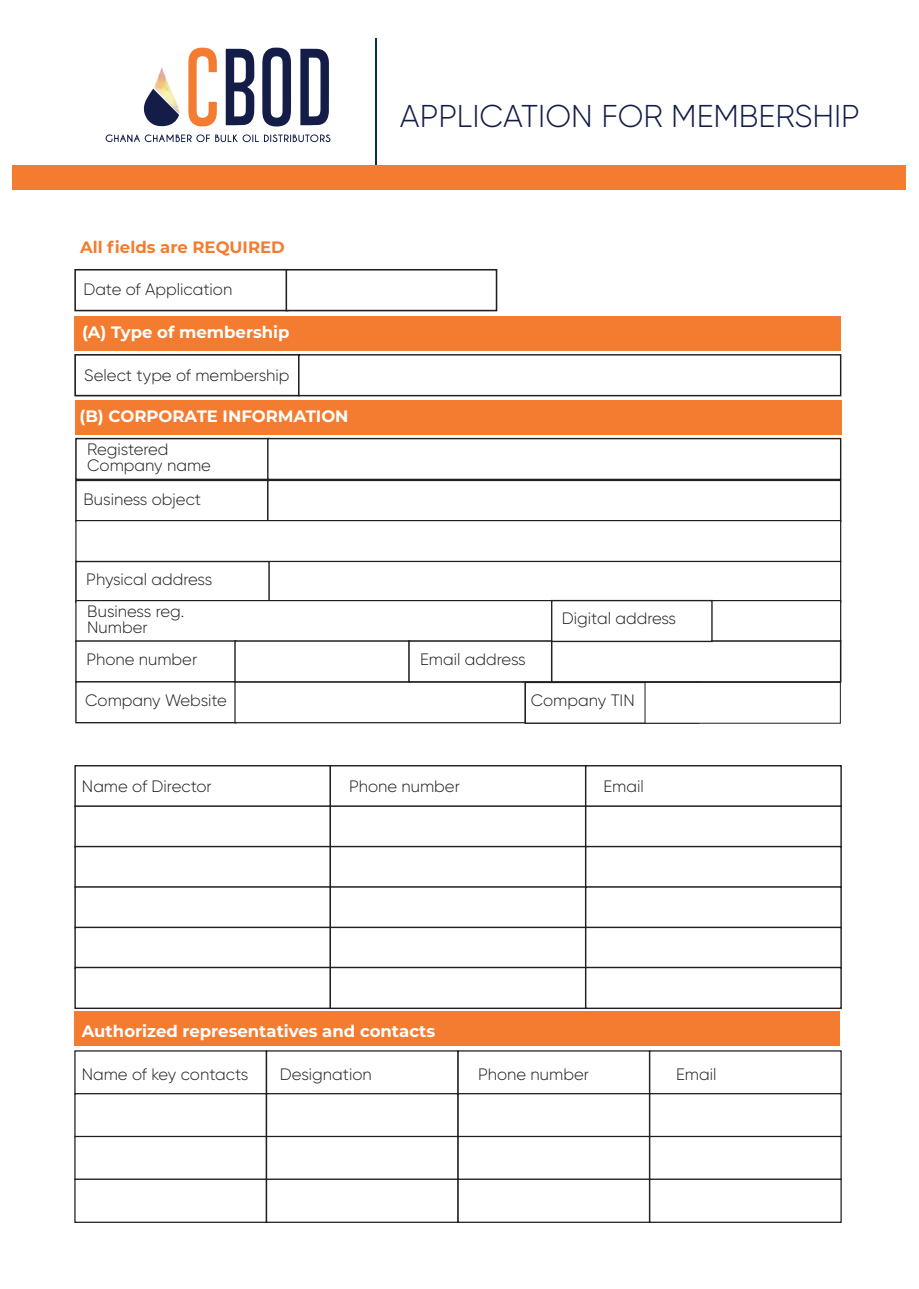
<style>
.page{position:relative;width:919px;height:1289px;background:#fff}
.page>*{position:absolute;margin:0;border:0;box-sizing:border-box;transform-origin:0 0}
.t1{font:300 31.5px "Gilroy";color:#131d47}
.t2{font:300 16.5px/16.5px "Gilroy";color:#231f20}
.t3{font:700 16.5px "Montserrat";color:#fff}
.t4{font:700 16.5px "Montserrat";color:#f47c31}
</style>
<div class="page">
<hr style="left:375px;top:38px;width:2px;height:132px;background:#003646">
<svg style="left:300px;top:49px;width:29px;height:76px"></svg>
<svg style="left:262px;top:48px;width:29px;height:79px"></svg>
<svg style="left:188px;top:47px;width:29px;height:80px"></svg>
<svg style="left:143px;top:89px;width:36px;height:37px"></svg>
<svg style="left:226px;top:49px;width:28px;height:76px"></svg>
<svg style="left:105px;top:134px;width:226px;height:9px"></svg>
<img style="left:154px;top:67px;width:26px;height:47px">
<div style="left:13px;top:165px;width:893px;height:25px;background:#f47c31"></div>
<div style="left:74px;top:1011px;width:766px;height:34px;background:#f47c31"></div>
<div style="left:75px;top:401px;width:766px;height:34px;background:#f47c31"></div>
<div style="left:74px;top:316px;width:766px;height:34px;background:#f47c31"></div>
<div style="left:74px;top:269px;width:214px;height:42px;background:#fff;border:2px solid #231f20"></div>
<div style="left:74px;top:354px;width:225px;height:42px;background:#fff;border:2px solid #231f20"></div>
<div style="left:75px;top:438px;width:195px;height:42px;background:#fff;border:2px solid #231f20"></div>
<div style="left:285px;top:269px;width:212px;height:42px;background:#fff;border:2px solid #231f20"></div>
<div style="left:298px;top:354px;width:543px;height:42px;background:#fff;border:1px solid #231f20"></div>
<div style="left:267px;top:438px;width:574px;height:42px;background:#fff;border:1px solid #231f20"></div>
<div style="left:75px;top:600px;width:766px;height:42px;background:#fff;border:1px solid #231f20"></div>
<div style="left:75px;top:479px;width:193px;height:43px;background:#fff;border:1px solid #231f20"></div>
<div style="left:267px;top:479px;width:574px;height:43px;background:#fff;border:1px solid #231f20"></div>
<div style="left:75px;top:520px;width:766px;height:42px;background:#fff;border:1px solid #231f20"></div>
<div style="left:74px;top:765px;width:257px;height:42px;background:#fff;border:1px solid #231f20"></div>
<div style="left:329px;top:765px;width:257px;height:42px;background:#fff;border:1px solid #231f20"></div>
<div style="left:585px;top:765px;width:256px;height:42px;background:#fff;border:1px solid #231f20"></div>
<div style="left:74px;top:805px;width:257px;height:42px;background:#fff;border:1px solid #231f20"></div>
<div style="left:329px;top:805px;width:257px;height:42px;background:#fff;border:1px solid #231f20"></div>
<div style="left:585px;top:805px;width:256px;height:42px;background:#fff;border:1px solid #231f20"></div>
<div style="left:74px;top:845px;width:257px;height:43px;background:#fff;border:1px solid #231f20"></div>
<div style="left:329px;top:845px;width:257px;height:43px;background:#fff;border:1px solid #231f20"></div>
<div style="left:585px;top:845px;width:256px;height:43px;background:#fff;border:1px solid #231f20"></div>
<div style="left:74px;top:886px;width:257px;height:42px;background:#fff;border:1px solid #231f20"></div>
<div style="left:329px;top:886px;width:257px;height:42px;background:#fff;border:1px solid #231f20"></div>
<div style="left:585px;top:886px;width:256px;height:42px;background:#fff;border:1px solid #231f20"></div>
<div style="left:74px;top:926px;width:257px;height:42px;background:#fff;border:1px solid #231f20"></div>
<div style="left:329px;top:926px;width:257px;height:42px;background:#fff;border:1px solid #231f20"></div>
<div style="left:585px;top:926px;width:256px;height:42px;background:#fff;border:1px solid #231f20"></div>
<div style="left:74px;top:966px;width:257px;height:43px;background:#fff;border:1px solid #231f20"></div>
<div style="left:329px;top:966px;width:257px;height:43px;background:#fff;border:1px solid #231f20"></div>
<div style="left:585px;top:966px;width:256px;height:43px;background:#fff;border:1px solid #231f20"></div>
<div style="left:74px;top:1093px;width:193px;height:44px;background:#fff;border:1px solid #231f20"></div>
<div style="left:266px;top:1093px;width:192px;height:44px;background:#fff;border:1px solid #231f20"></div>
<div style="left:457px;top:1093px;width:193px;height:44px;background:#fff;border:1px solid #231f20"></div>
<div style="left:649px;top:1093px;width:192px;height:44px;background:#fff;border:1px solid #231f20"></div>
<div style="left:74px;top:1135px;width:193px;height:45px;background:#fff;border:1px solid #231f20"></div>
<div style="left:266px;top:1135px;width:192px;height:45px;background:#fff;border:1px solid #231f20"></div>
<div style="left:457px;top:1135px;width:193px;height:45px;background:#fff;border:1px solid #231f20"></div>
<div style="left:649px;top:1135px;width:192px;height:45px;background:#fff;border:1px solid #231f20"></div>
<div style="left:74px;top:1178px;width:193px;height:44px;background:#fff;border:1px solid #231f20"></div>
<div style="left:266px;top:1178px;width:192px;height:44px;background:#fff;border:1px solid #231f20"></div>
<div style="left:457px;top:1178px;width:193px;height:44px;background:#fff;border:1px solid #231f20"></div>
<div style="left:649px;top:1178px;width:192px;height:44px;background:#fff;border:1px solid #231f20"></div>
<div style="left:75px;top:640px;width:161px;height:42px;background:#fff"></div>
<div style="left:75px;top:681px;width:162px;height:42px;background:#fff;border:1px solid #231f20"></div>
<div style="left:234px;top:681px;width:292px;height:42px;background:#fff;border:1px solid #231f20"></div>
<div style="left:234px;top:640px;width:176px;height:42px;background:#fff;border:1px solid #231f20"></div>
<div style="left:408px;top:640px;width:145px;height:42px;background:#fff;border:1px solid #231f20"></div>
<div style="left:551px;top:640px;width:290px;height:42px;background:#fff;border:2px solid #231f20"></div>
<div style="left:551px;top:600px;width:161px;height:42px;background:#fff;border:1px solid #231f20"></div>
<div style="left:524px;top:681px;width:175px;height:43px;background:#fff;border:1px solid #231f20"></div>
<div style="left:644px;top:682px;width:196px;height:41px;background:#fff;border:1px solid #231f20"></div>
<p class="t4" style="left:80px;top:235px;width:206px">All fields are REQUIRED</p>
<p class="t2" style="left:83px;top:280px;width:150px">Date of Application</p>
<p class="t3" style="left:82px;top:320px;width:209px">(A) Type of membership</p>
<p class="t2" style="left:84px;top:366px;width:207px">Select type of membership</p>
<p class="t3" style="left:79px;top:404px;width:271px">(B) CORPORATE INFORMATION</p>
<p class="t2" style="left:87px;top:440px;width:125px">Registered<br>Company name</p>
<p class="t2" style="left:83px;top:490px;width:119px">Business object</p>
<p class="t2" style="left:86px;top:571px;width:127px">Physical address</p>
<p class="t2" style="left:87px;top:602px;width:98px">Business reg.<br>Number</p>
<h1 class="t1" style="left:400px;top:96px;width:461px">APPLICATION FOR MEMBERSHIP</h1>
<p class="t2" style="left:562px;top:609px;width:116px">Digital address</p>
<p class="t2" style="left:86px;top:651px;width:112px">Phone number</p>
<p class="t2" style="left:420px;top:651px;width:107px">Email address</p>
<p class="t2" style="left:85px;top:691px;width:143px">Company Website</p>
<p class="t2" style="left:531px;top:691px;width:105px">Company TIN</p>
<p class="t2" style="left:82px;top:777px;width:131px">Name of Director</p>
<p class="t2" style="left:349px;top:777px;width:112px">Phone number</p>
<p class="t2" style="left:603px;top:777px;width:42px">Email</p>
<p class="t3" style="left:82px;top:1019px;width:355px">Authorized representatives and contacts</p>
<p class="t2" style="left:82px;top:1065px;width:168px">Name of key contacts</p>
<p class="t2" style="left:280px;top:1065px;width:93px">Designation</p>
<p class="t2" style="left:478px;top:1065px;width:112px">Phone number</p>
<p class="t2" style="left:676px;top:1065px;width:42px">Email</p>
</div>
